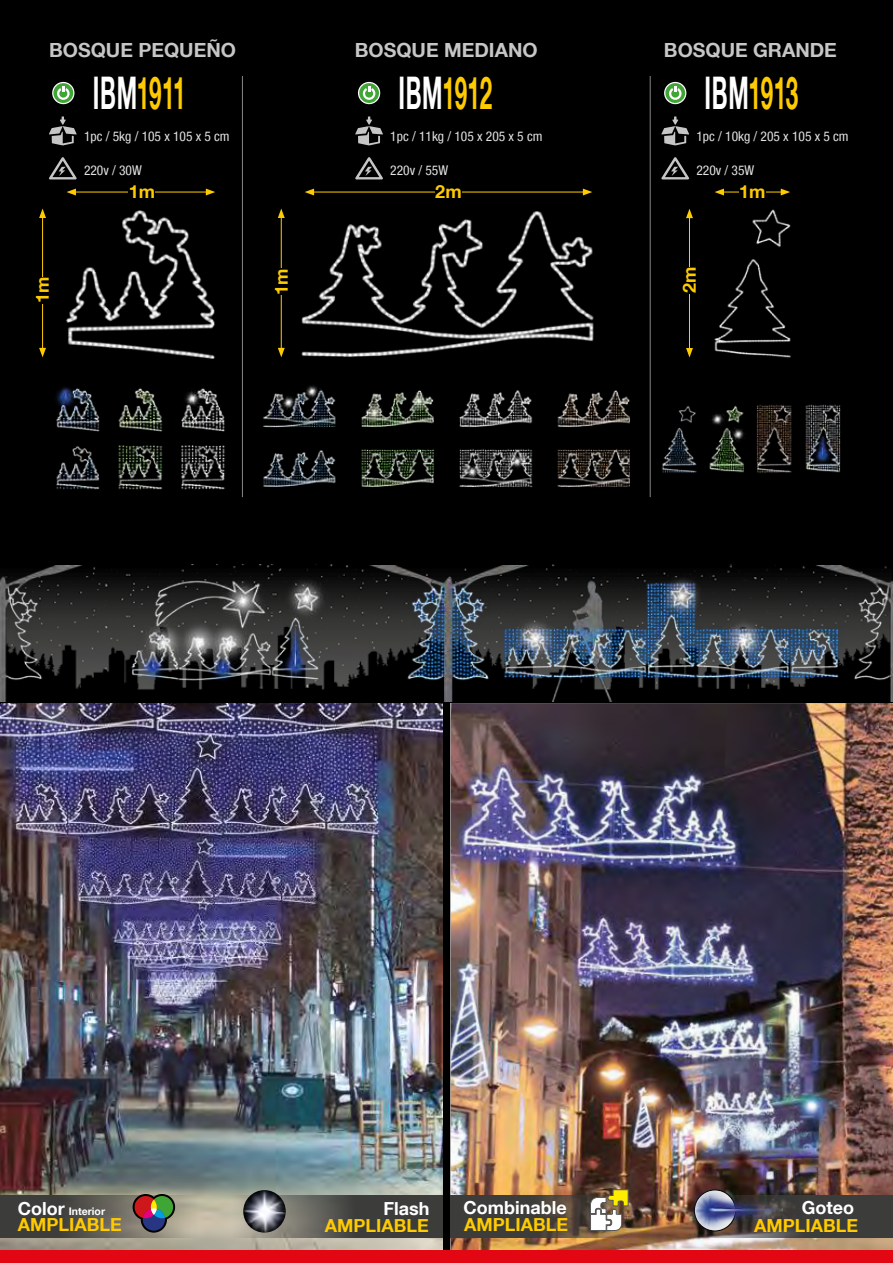
<style>
.page{position:relative;width:893px;height:1263px;background:#000}
.page>*{position:absolute;margin:0;border:0;box-sizing:border-box;transform-origin:0 0}
.t1{font:700 45px "Helvetica Neue LT Com";color:#fecb00;scale:.5 1}
.t2{font:700 19.5px "Helvetica Neue LT Com";color:#c6c6c6}
.t3{font:700 18px "Helvetica Neue LT Com";color:#fecb00}
.t4{font:700 18px "Helvetica Neue LT Com";color:#fff}
.t5{font:condensed 13.5px "Helvetica Neue LT Com";color:#e3e3e3}
.t6{font:700 10.5px "Helvetica Neue LT Com";color:#fff}
.s1{color:#fff}
.s2{font-size:18px}
</style>
<div class="page">
<img style="left:0;top:703px;width:442px;height:547px">
<img style="left:451px;top:703px;width:442px;height:547px">
<img style="left:284px;top:188px;width:310px;height:169px">
<svg style="left:49px;top:116px;width:28px;height:29px"></svg>
<svg style="left:355px;top:116px;width:28px;height:29px"></svg>
<svg style="left:661px;top:116px;width:28px;height:29px"></svg>
<svg style="left:49px;top:157px;width:28px;height:22px"></svg>
<svg style="left:355px;top:157px;width:28px;height:22px"></svg>
<svg style="left:661px;top:157px;width:28px;height:22px"></svg>
<img style="left:43px;top:188px;width:172px;height:171px">
<img style="left:686px;top:209px;width:105px;height:149px">
<hr style="left:74px;top:192px;width:134px;height:1px;background:#fecb00">
<svg style="left:66px;top:189px;width:10px;height:6px"></svg>
<svg style="left:206px;top:189px;width:9px;height:6px"></svg>
<hr style="left:722px;top:192px;width:61px;height:1px;background:#fecb00">
<svg style="left:714px;top:189px;width:10px;height:6px"></svg>
<svg style="left:781px;top:189px;width:9px;height:6px"></svg>
<hr style="left:312px;top:192px;width:273px;height:1px;background:#fecb00">
<svg style="left:305px;top:189px;width:9px;height:6px"></svg>
<svg style="left:583px;top:189px;width:9px;height:6px"></svg>
<hr style="left:689px;top:216px;width:1px;height:134px;background:#fecb00">
<svg style="left:686px;top:348px;width:7px;height:9px"></svg>
<svg style="left:686px;top:209px;width:7px;height:9px"></svg>
<hr style="left:281px;top:216px;width:1px;height:134px;background:#fecb00">
<svg style="left:278px;top:348px;width:7px;height:9px"></svg>
<svg style="left:278px;top:208px;width:7px;height:10px"></svg>
<hr style="left:42px;top:216px;width:1px;height:134px;background:#fecb00">
<svg style="left:39px;top:348px;width:7px;height:9px"></svg>
<svg style="left:39px;top:208px;width:7px;height:10px"></svg>
<div style="left:129px;top:186px;width:26px;height:12px;background:#000"></div>
<div style="left:739px;top:186px;width:26px;height:12px;background:#000"></div>
<div style="left:435px;top:186px;width:27px;height:12px;background:#000"></div>
<div style="left:683px;top:267px;width:13px;height:26px;background:#000"></div>
<div style="left:275px;top:269px;width:13px;height:26px;background:#000"></div>
<div style="left:36px;top:277px;width:13px;height:26px;background:#000"></div>
<img style="left:56px;top:387px;width:169px;height:103px">
<img style="left:662px;top:404px;width:179px;height:69px">
<img style="left:263px;top:386px;width:367px;height:102px">
<img style="left:0;top:565px;width:893px;height:136px">
<hr style="left:650px;top:76px;width:1px;height:421px;background:#878787">
<hr style="left:242px;top:76px;width:1px;height:421px;background:#878787">
<svg style="left:52px;top:82px;width:22px;height:22px"></svg>
<svg style="left:358px;top:82px;width:22px;height:22px"></svg>
<svg style="left:664px;top:82px;width:22px;height:22px"></svg>
<svg style="left:683px;top:1195px;width:210px;height:43px;background:#47423f"></svg>
<div style="left:694px;top:1190px;width:42px;height:41px;border:1px solid #000;border-radius:50%"></div>
<img style="left:694px;top:1188px;width:89px;height:41px">
<svg style="left:232px;top:1195px;width:210px;height:43px;background:#585853"></svg>
<img style="left:243px;top:1190px;width:43px;height:42px;border-radius:21px">
<svg style="left:451px;top:1195px;width:198px;height:43px;background:#4b423a"></svg>
<svg style="left:590px;top:1189px;width:39px;height:42px;background:#b0a47e"></svg>
<svg style="left:0;top:1195px;width:198px;height:43px;background:#625f58"></svg>
<div style="left:149px;top:1194px;width:26px;height:26px;border:3px solid #000;border-radius:50%"></div>
<div style="left:133px;top:1194px;width:26px;height:26px;border:3px solid #000;border-radius:50%"></div>
<div style="left:142px;top:1208px;width:23px;height:23px;background:#020309;border-radius:50%"></div>
<div style="left:141px;top:1206px;width:26px;height:26px;border:3px solid #000;border-radius:50%"></div>
<div style="left:149px;top:1198px;width:10px;height:18px;border:3px solid #000;border-radius:50%"></div>
<div style="left:151px;top:1196px;width:22px;height:22px;background:#3fa535;border-radius:50%"></div>
<div style="left:135px;top:1196px;width:22px;height:22px;background:#cd171a;border-radius:50%"></div>
<div style="left:143px;top:1208px;width:22px;height:23px;background:#283583;border-radius:50%"></div>
<svg style="left:151px;top:1199px;width:6px;height:16px"></svg>
<svg style="left:139px;top:1205px;width:30px;height:17px"></svg>
<div style="left:0;top:1250px;width:893px;height:13px;background:#e30613"></div>
<h2 class="t2" style="left:49px;top:38px;width:188px">BOSQUE PEQUEÑO</h2>
<h2 class="t2" style="left:664px;top:38px;width:175px">BOSQUE GRANDE</h2>
<h2 class="t2" style="left:355px;top:38px;width:184px">BOSQUE MEDIANO</h2>
<h3 class="t3" style="left:31px;top:303px;width:28px;rotate:-90deg">1m</h3>
<h1 class="t1" style="left:93px;top:64px;width:187px"><span class="s1">IBM</span>1911</h1>
<h1 class="t1" style="left:398px;top:64px;width:189px"><span class="s1">IBM</span>1912</h1>
<h1 class="t1" style="left:705px;top:64px;width:189px"><span class="s1">IBM</span>1913</h1>
<p class="t5" style="left:84px;top:128px;width:147px">1pc / 5kg / 105 x 105 x 5 cm</p>
<p class="t5" style="left:390px;top:128px;width:154px">1pc / 11kg / 105 x 205 x 5 cm</p>
<p class="t5" style="left:696px;top:128px;width:154px">1pc / 10kg / 205 x 105 x 5 cm</p>
<p class="t5" style="left:84px;top:162px;width:59px">220v / 30W</p>
<p class="t5" style="left:390px;top:162px;width:59px">220v / 55W</p>
<p class="t5" style="left:696px;top:162px;width:59px">220v / 35W</p>
<h3 class="t3" style="left:129px;top:181px;width:28px">1m</h3>
<h3 class="t3" style="left:435px;top:181px;width:28px">2m</h3>
<h3 class="t3" style="left:739px;top:181px;width:28px">1m</h3>
<h3 class="t3" style="left:270px;top:295px;width:28px;rotate:-90deg">1m</h3>
<h3 class="t3" style="left:678px;top:293px;width:28px;rotate:-90deg">2m</h3>
<p class="t6" style="left:18px;top:1204px;width:89px"><span class="s2">Color</span> Interior</p>
<h3 class="t3" style="left:18px;top:1214px;width:105px">AMPLIABLE</h3>
<h3 class="t4" style="left:383px;top:1197px;width:47px">Flash</h3>
<h3 class="t3" style="left:325px;top:1214px;width:105px">AMPLIABLE</h3>
<h3 class="t4" style="left:463px;top:1196px;width:105px">Combinable</h3>
<h3 class="t3" style="left:464px;top:1213px;width:105px">AMPLIABLE</h3>
<h3 class="t4" style="left:802px;top:1196px;width:54px">Goteo</h3>
<h3 class="t3" style="left:754px;top:1214px;width:105px">AMPLIABLE</h3>
</div>
